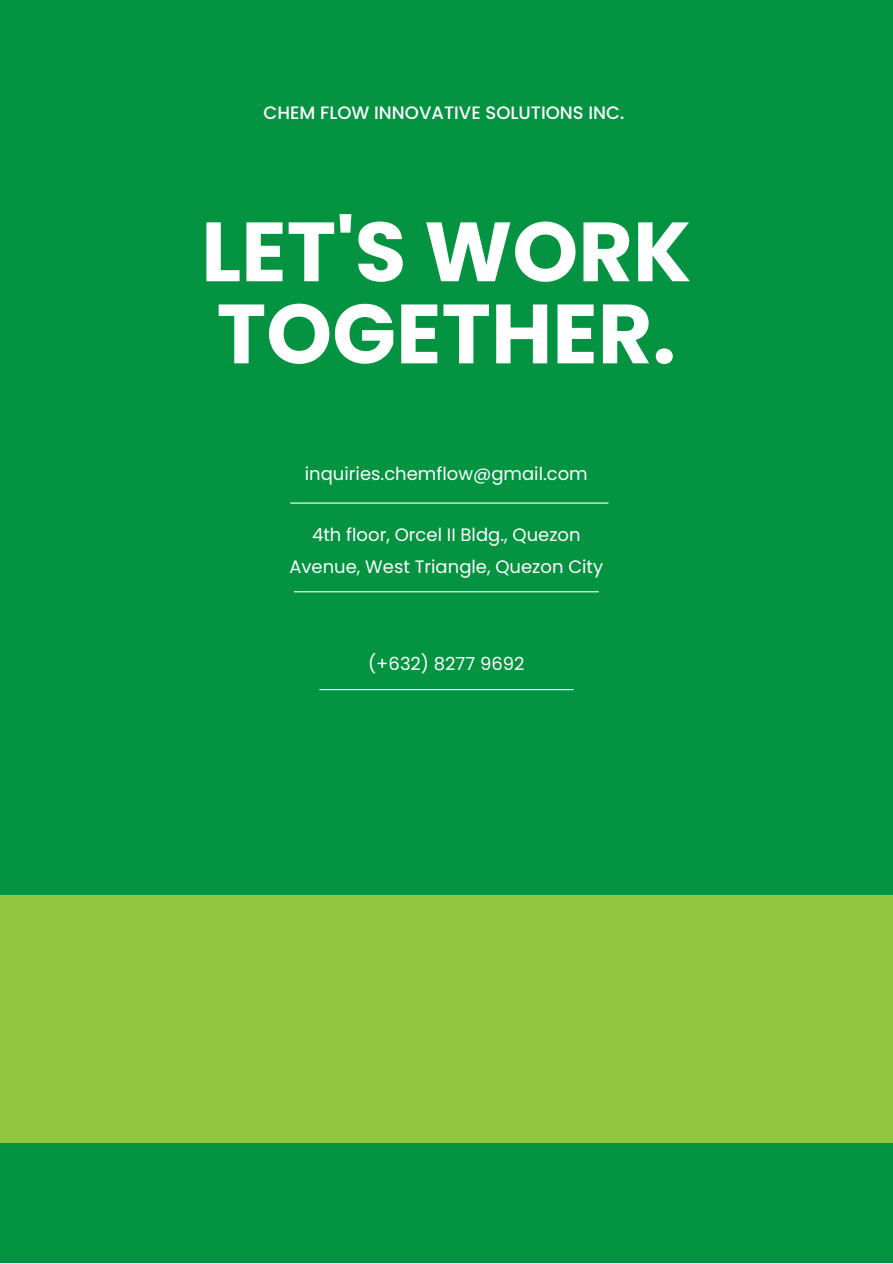
<style>
.page{position:relative;width:893px;height:1264px;background:#fff}
.page>*{position:absolute;margin:0;border:0;box-sizing:border-box;transform-origin:0 0}
.t1{font:700 83.85px/82.1px "Poppins";color:#fff}
.t2{font:18px/31.5px "Poppins";color:#fff;text-align:center}
.t3{font:500 18px "Poppins";color:#fff}
</style>
<div class="page">
<div style="left:0;top:0;width:892px;height:1262px;background:#039341"></div>
<div style="left:0;top:894px;width:892px;height:248px;background:#91c63e"></div>
<hr style="left:290px;top:502px;width:318px;height:1px;background:#fff">
<hr style="left:294px;top:591px;width:304px;height:1px;background:#fff">
<hr style="left:319px;top:689px;width:254px;height:1px;background:#fff">
<p class="t3" style="left:263px;top:100px;width:362px">CHEM FLOW INNOVATIVE SOLUTIONS INC.</p>
<p class="t1" style="left:201px;top:211px;width:491px">LET'S WORK<br>TOGETHER.</p>
<p class="t2" style="left:305px;top:457px;width:284px">inquiries.chemflow@gmail.com</p>
<p class="t2" style="left:289px;top:519px;width:315px">4th floor, Orcel II Bldg., Quezon<br>Avenue, West Triangle, Quezon City</p>
<p class="t2" style="left:368px;top:648px;width:158px">(+632) 8277 9692</p>
</div>
